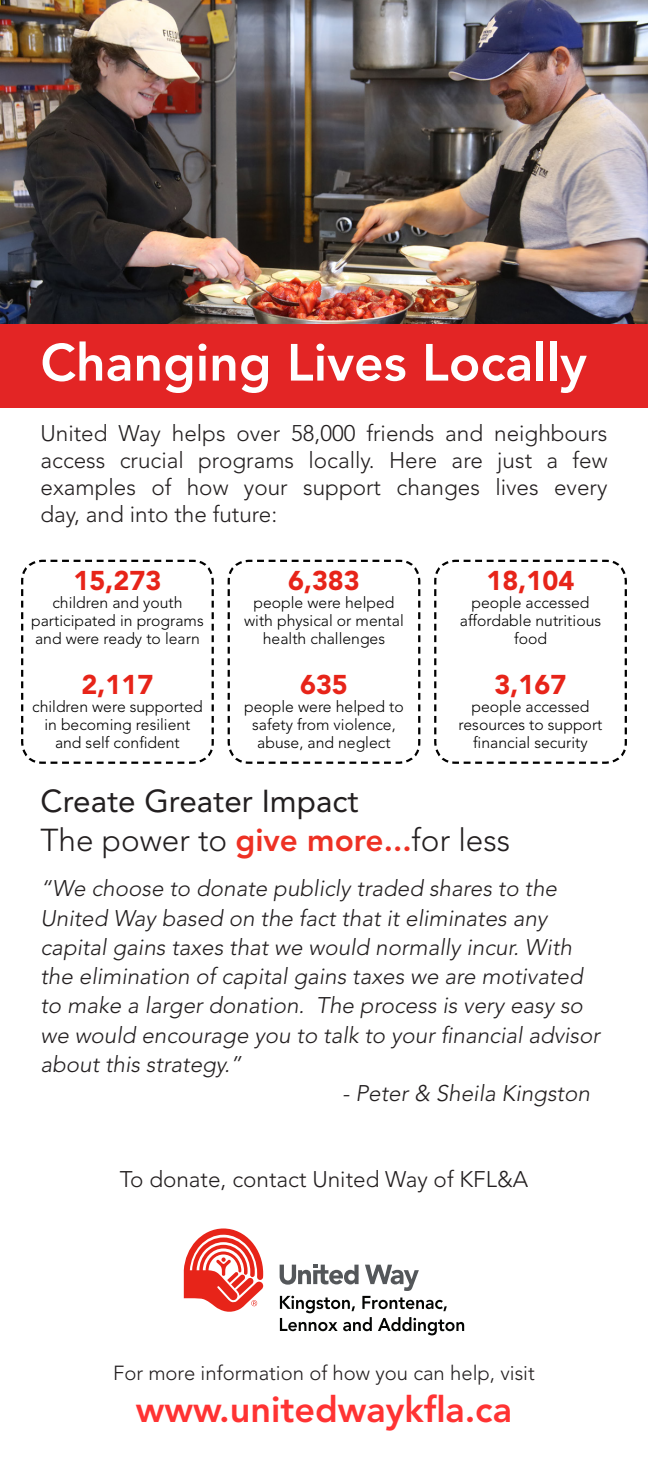
<style>
.page{position:relative;width:648px;height:1458px;background:#fff}
.page>*{position:absolute;margin:0;border:0;box-sizing:border-box;transform-origin:0 0}
.t1{font:800 51.75px "Avenir LT Std";color:#fff}
.t2{font:800 36px "Avenir LT Std";color:#f33}
.t3{font:300 31.5px "Avenir LT Std";color:#231f20}
.t4{font:31.5px "Avenir LT Std";color:#231f20}
.t5{font:900 27px "Avenir LT Std";color:#e72419}
.t6{font:italic 300 22.5px/29.2px "Avenir LT Std";color:#231f20}
.t7{font:300 22.5px/27px "Avenir LT Std";color:#231f20;text-align:justify}
.t8{font:300 20.25px "Avenir LT Std";color:#231f20}
.t9{font:300 15.75px/18px "Avenir LT Std";color:#000;text-align:center}
.s1{font-weight:800;color:#ee3124}
</style>
<div class="page">
<div style="left:0;top:324px;width:648px;height:84px;background:#e32525"></div>
<img style="left:0;top:0;width:648px;height:324px">
<svg style="left:184px;top:1228px;width:79px;height:84px"></svg>
<svg style="left:280px;top:1265px;width:184px;height:70px"></svg>
<svg style="left:21px;top:559px;width:193px;height:205px"></svg>
<svg style="left:227px;top:559px;width:194px;height:205px"></svg>
<svg style="left:434px;top:559px;width:193px;height:205px"></svg>
<p class="t1" style="left:40px;top:332px;width:548px">Changing Lives Locally</p>
<p class="t7" style="left:40px;top:420px;width:569px">United Way helps over 58,000 friends and neighbours access crucial programs locally. Here are just a few examples of how your support changes lives every day, and into the future:</p>
<p class="t5" style="left:73px;top:565px;width:89px">15,273</p>
<p class="t9" style="left:52px;top:594px;width:132px">children and youth</p>
<p class="t9" style="left:31px;top:612px;width:174px">participated in programs</p>
<p class="t9" style="left:35px;top:630px;width:166px">and were ready to learn</p>
<p class="t5" style="left:81px;top:668px;width:73px">2,117</p>
<p class="t9" style="left:32px;top:697px;width:172px">children were supported in becoming resilient and self confident</p>
<p class="t5" style="left:288px;top:565px;width:73px">6,383</p>
<p class="t9" style="left:244px;top:594px;width:161px">people were helped with physical or mental health challenges</p>
<p class="t5" style="left:300px;top:668px;width:49px">635</p>
<p class="t9" style="left:244px;top:697px;width:161px">people were helped to safety from violence, abuse, and neglect</p>
<p class="t5" style="left:487px;top:565px;width:89px">18,104</p>
<p class="t9" style="left:472px;top:594px;width:119px">people accessed</p>
<p class="t9" style="left:460px;top:612px;width:143px">affordable nutritious food</p>
<p class="t5" style="left:495px;top:668px;width:73px">3,167</p>
<p class="t9" style="left:472px;top:697px;width:119px">people accessed</p>
<p class="t9" style="left:459px;top:715px;width:145px">resources to support financial security</p>
<p class="t4" style="left:40px;top:783px;width:320px">Create Greater Impact</p>
<p class="t3" style="left:40px;top:821px;width:471px">The power to <span class="s1">give more...</span>for less</p>
<p class="t6" style="left:40px;top:874px;width:518px">“We choose to donate publicly traded shares to the</p>
<p class="t6" style="left:40px;top:904px;width:561px">United Way based on the fact that it eliminates any capital gains taxes that we would normally incur. With the elimination of capital gains taxes we are motivated to make a larger donation. The process is very easy so we would encourage you to talk to your financial advisor about this strategy.”</p>
<p class="t6" style="left:342px;top:1079px;width:250px">- Peter &amp; Sheila Kingston</p>
<p class="t7" style="left:120px;top:1166px;width:410px">To donate, contact United Way of KFL&amp;A</p>
<p class="t8" style="left:113px;top:1361px;width:423px">For more information of how you can help, visit</p>
<p class="t2" style="left:136px;top:1388px;width:378px">www.unitedwaykfla.ca</p>
</div>
